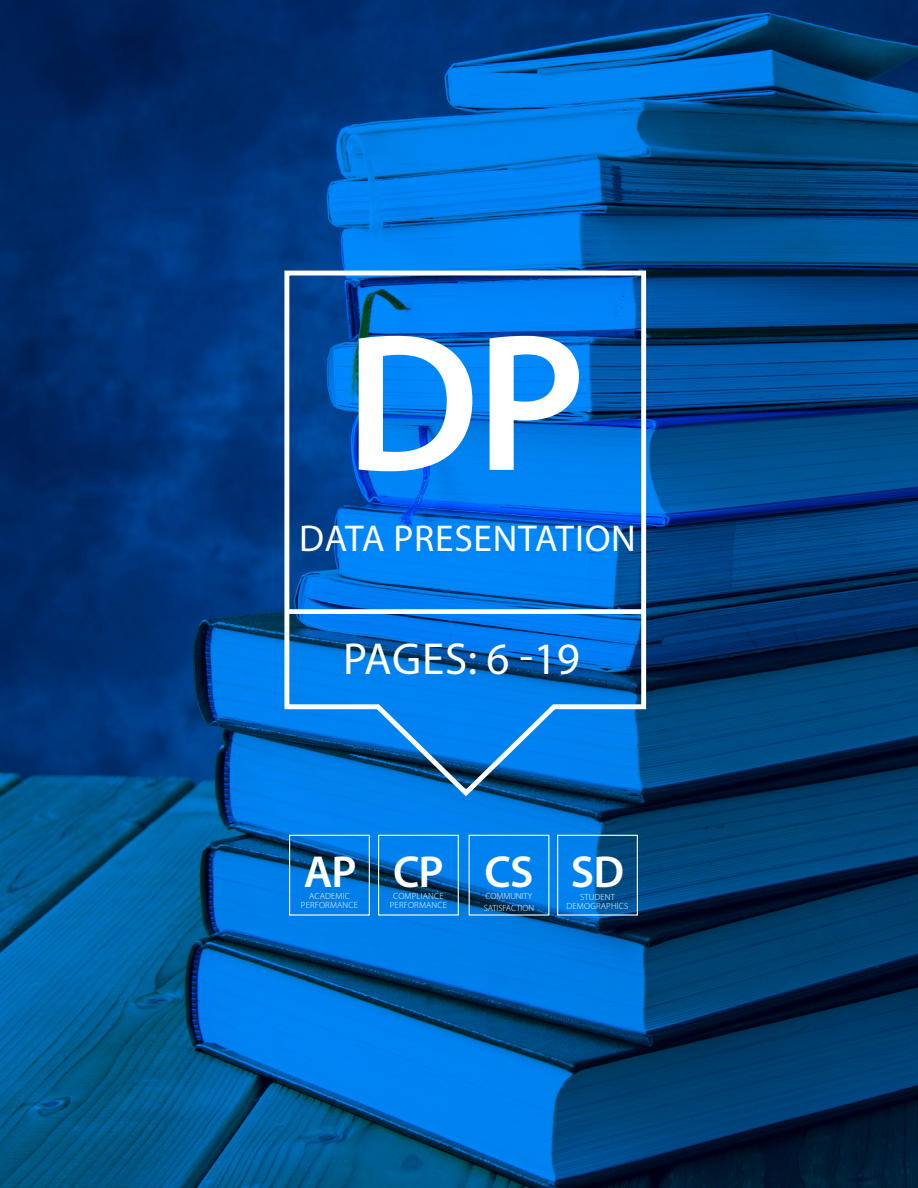
<style>
.page{position:relative;width:918px;height:1188px;background:#fff}
.page>*{position:absolute;margin:0;border:0;box-sizing:border-box;transform-origin:0 0}
.t1{font:600 197.4px "Myriad Pro";color:#fff}
.t2{font:45px "Myriad Pro";letter-spacing:.005em;color:#fff}
.t3{font:600 45px "Myriad Pro";letter-spacing:-.02em;color:#fff}
.t4{font:37.5px "Myriad Pro";letter-spacing:.02em;color:#fff}
.t5{font:300 9px/9px "Myriad Pro";letter-spacing:.02em;color:#fff;text-align:center}
.t6{font:300 9px/12px "Myriad Pro";letter-spacing:-.005em;color:#fff}
</style>
<div class="page">
<img style="left:0;top:0;width:918px;height:1188px">
<svg style="left:282px;top:268px;width:367px;height:532px;background:#0b74d4"></svg>
<div style="left:378px;top:835px;width:81px;height:81px;border:1px solid #fff"></div>
<div style="left:557px;top:835px;width:81px;height:81px;border:1px solid #fff"></div>
<div style="left:289px;top:835px;width:81px;height:81px;border:1px solid #fff"></div>
<p class="t1" style="left:345px;top:278px;width:243px">DP</p>
<p class="t4" style="left:299px;top:515px;width:338px">DATA PRESENTATION</p>
<p class="t2" style="left:343px;top:631px;width:238px">PAGES: 6 -19</p>
<p class="t3" style="left:304px;top:844px;width:54px">AP</p>
<p class="t5" style="left:301px;top:891px;width:59px">ACADEMIC<br>PERFORMANCE</p>
<p class="t3" style="left:393px;top:844px;width:52px">CP</p>
<p class="t5" style="left:390px;top:891px;width:59px">COMPLIANCE<br>PERFORMANCE</p>
<p class="t3" style="left:485px;top:844px;width:50px">CS</p>
<p class="t6" style="left:484px;top:890px;width:52px">COMMUNITY<br>SATISFACTION</p>
<p class="t3" style="left:571px;top:844px;width:55px">SD</p>
<p class="t5" style="left:567px;top:892px;width:63px">STUDENT<br>DEMOGRAPHICS</p>
</div>
